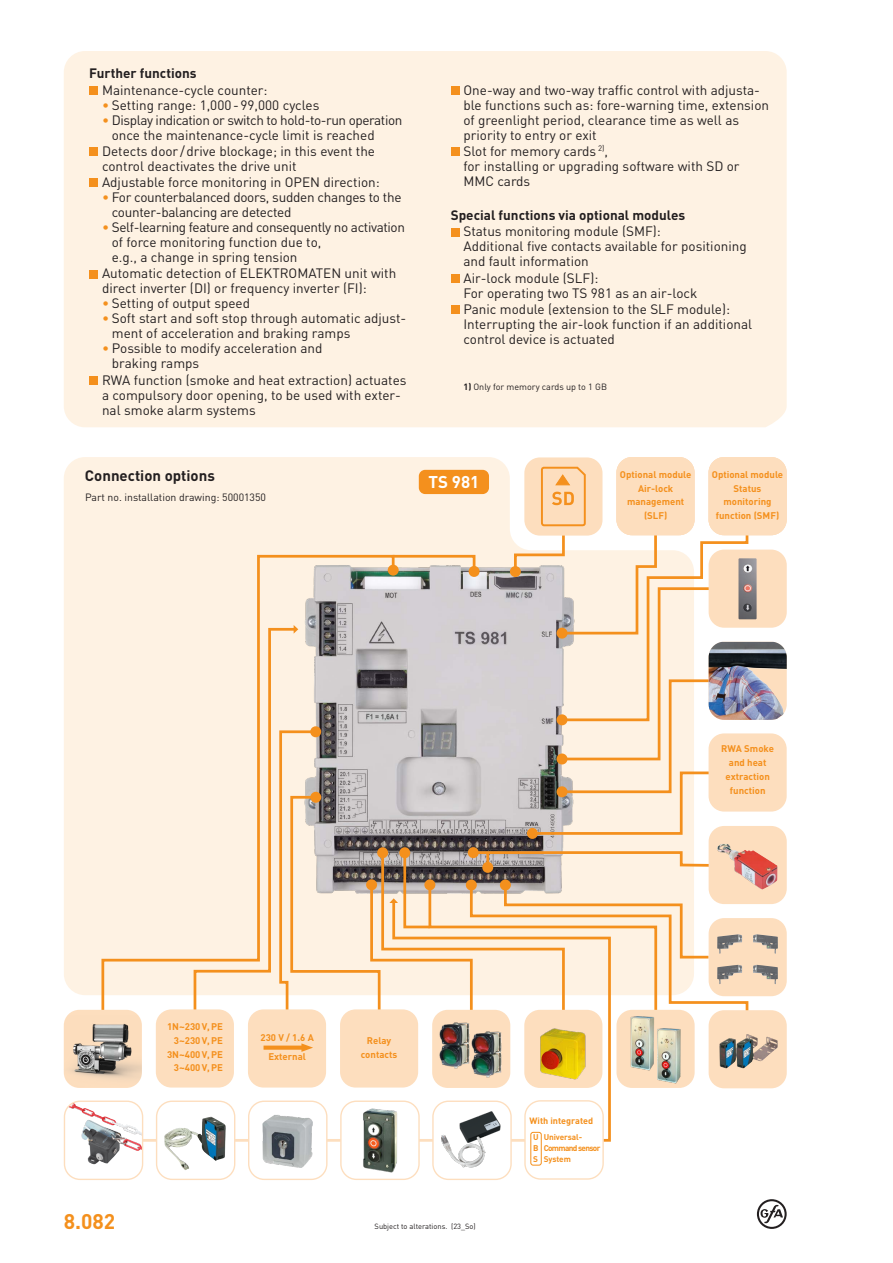
<style>
.page{position:relative;width:893px;height:1263px;background:#fff}
.page>*{position:absolute;margin:0;border:0;box-sizing:border-box;transform-origin:0 0}
.t1{font:700 21px "DIN Pro";color:#f4901d}
.t2{font:700 16.8px "DIN Pro";color:#fff}
.t3{font:700 15px "DIN Pro";color:#231f20}
.t4{font:13.5px/15px "DIN Pro";color:#231f20}
.t5{font:13.5px/15px "DIN Pro";letter-spacing:-.02em;color:#231f20}
.t6{font:13.5px/15px "DIN Pro";letter-spacing:-.03em;color:#231f20}
.t7{font:700 13.5px "DIN Pro";color:#231f20}
.t8{font:10.5px "DIN Pro";color:#231f20}
.t9{font:700 9.6px/13.6px "DIN Pro";color:#f4901d;text-align:center}
.t10{font:9px "DIN Pro";color:#231f20}
.t11{font:700 9px "DIN Pro";color:#f4901d}
.t12{font:700 8.25px/10.9px "DIN Pro";letter-spacing:-.02em;color:#f4901d}
.t13{font:7.5px "DIN Pro";color:#231f20}
.s1{color:#f4901d}
.s2{font-weight:700}
</style>
<div class="page">
<svg style="left:757px;top:1199px;width:30px;height:30px"></svg>
<div style="left:64px;top:51px;width:723px;height:376px;background:#fef2e3;border-radius:21px"></div>
<div style="left:64px;top:457px;width:623px;height:538px;background:#fef2e3"></div>
<div style="left:100px;top:553px;width:92px;height:474px;background:#fef2e3"></div>
<div style="left:709px;top:1010px;width:78px;height:78px;background:#fddebe;border-radius:16px"></div>
<img style="left:719px;top:1034px;width:59px;height:34px">
<div style="left:524px;top:457px;width:78px;height:79px;background:#fddebe;border-radius:16px"></div>
<img style="left:750px;top:642px;width:37px;height:78px">
<div style="left:709px;top:550px;width:78px;height:78px;background:#fddebe;border-radius:16px"></div>
<div style="left:64px;top:1010px;width:78px;height:78px;background:#fddebe;border-radius:16px"></div>
<img style="left:64px;top:1014px;width:78px;height:74px">
<div style="left:709px;top:918px;width:78px;height:78px;background:#fddebe;border-radius:16px"></div>
<svg style="left:391px;top:1027px;width:220px;height:115px"></svg>
<svg style="left:192px;top:466px;width:558px;height:561px;background:#e6d8c9"></svg>
<hr style="left:70px;top:1139px;width:478px;height:3px;background:#fddebe">
<img style="left:738px;top:558px;width:19px;height:61px">
<img style="left:717px;top:934px;width:25px;height:20px">
<img style="left:717px;top:965px;width:25px;height:19px">
<img style="left:753px;top:934px;width:25px;height:20px">
<img style="left:753px;top:965px;width:25px;height:19px">
<div style="left:419px;top:470px;width:70px;height:24px;background:#f4901d;border-radius:6px"></div>
<div style="left:157px;top:1101px;width:78px;height:78px;background:#fff;border-radius:16px"></div>
<img style="left:164px;top:1117px;width:62px;height:53px">
<div style="left:156px;top:1100px;width:79px;height:80px;border:1px solid #fddebe;border-radius:16px"></div>
<img style="left:68px;top:1103px;width:75px;height:61px">
<div style="left:64px;top:1100px;width:79px;height:80px;border:1px solid #fddebe;border-radius:16px"></div>
<div style="left:249px;top:1101px;width:78px;height:78px;background:#fff;border-radius:16px"></div>
<div style="left:248px;top:1100px;width:79px;height:80px;border:1px solid #fddebe;border-radius:16px"></div>
<img style="left:262px;top:1115px;width:51px;height:53px">
<div style="left:709px;top:826px;width:78px;height:78px;background:#fddebe;border-radius:16px"></div>
<img style="left:717px;top:844px;width:60px;height:45px">
<div style="left:432px;top:1010px;width:78px;height:78px;background:#fddebe;border-radius:16px"></div>
<img style="left:440px;top:1022px;width:30px;height:47px">
<img style="left:472px;top:1031px;width:30px;height:47px">
<div style="left:433px;top:1101px;width:78px;height:78px;background:#fff;border-radius:16px"></div>
<img style="left:441px;top:1111px;width:60px;height:57px">
<div style="left:432px;top:1100px;width:80px;height:80px;border:1px solid #fddebe;border-radius:16px"></div>
<div style="left:156px;top:1009px;width:78px;height:78px;background:#fddebe;border-radius:16px"></div>
<div style="left:525px;top:1101px;width:78px;height:78px;background:#fff;border-radius:16px"></div>
<div style="left:524px;top:1100px;width:80px;height:80px;border:1px solid #fddebe;border-radius:16px"></div>
<img style="left:524px;top:1010px;width:78px;height:76px">
<img style="left:342px;top:1101px;width:77px;height:77px">
<div style="left:340px;top:1100px;width:80px;height:80px;border:1px solid #fddebe;border-radius:16px"></div>
<div style="left:616px;top:1010px;width:79px;height:78px;background:#fddebe;border-radius:16px"></div>
<img style="left:657px;top:1027px;width:38px;height:59px">
<img style="left:616px;top:1014px;width:59px;height:60px">
<div style="left:708px;top:457px;width:79px;height:78px;background:#fddebe;border-radius:16px"></div>
<div style="left:616px;top:457px;width:79px;height:78px;background:#fddebe;border-radius:16px"></div>
<div style="left:708px;top:733px;width:79px;height:78px;background:#fddebe;border-radius:16px"></div>
<div style="left:340px;top:1009px;width:78px;height:78px;background:#fddebe;border-radius:16px"></div>
<div style="left:531px;top:1132px;width:10px;height:33px;border:1px solid #f4901d;border-radius:2px"></div>
<div style="left:248px;top:1009px;width:78px;height:78px;background:#fddebe;border-radius:16px"></div>
<div style="left:264px;top:1045px;width:42px;height:5px;background:#f4901d"></div>
<svg style="left:301px;top:1043px;width:12px;height:9px"></svg>
<div style="left:89px;top:86px;width:9px;height:9px;background:#f4901d"></div>
<div style="left:89px;top:147px;width:9px;height:9px;background:#f4901d"></div>
<div style="left:89px;top:179px;width:9px;height:8px;background:#f4901d"></div>
<div style="left:89px;top:270px;width:9px;height:8px;background:#f4901d"></div>
<div style="left:89px;top:376px;width:9px;height:9px;background:#f4901d"></div>
<div style="left:451px;top:86px;width:8px;height:9px;background:#f4901d"></div>
<div style="left:451px;top:147px;width:8px;height:9px;background:#f4901d"></div>
<div style="left:451px;top:228px;width:8px;height:8px;background:#f4901d"></div>
<div style="left:451px;top:274px;width:8px;height:8px;background:#f4901d"></div>
<div style="left:451px;top:305px;width:8px;height:9px;background:#f4901d"></div>
<p class="t7" style="left:89px;top:64px;width:109px">Further functions</p>
<p class="t4" style="left:102px;top:82px;width:167px">Maintenance-cycle counter:</p>
<p class="t4" style="left:102px;top:97px;width:219px"><span class="s1">•</span> Setting range: 1,000-99,000 cycles</p>
<p class="t6" style="left:112px;top:112px;width:292px;text-indent:-10px"><span class="s1">•</span> Display indication or switch to hold-to-run operation once the maintenance-cycle limit is reached</p>
<p class="t4" style="left:102px;top:143px;width:275px">Detects door /drive blockage; in this event the control deactivates the drive unit</p>
<p class="t4" style="left:102px;top:174px;width:279px">Adjustable force monitoring in OPEN direction:</p>
<p class="t5" style="left:112px;top:189px;width:291px;text-indent:-10px"><span class="s1">•</span> For counterbalanced doors, sudden changes to the counter-balancing are detected</p>
<p class="t5" style="left:112px;top:219px;width:295px;text-indent:-10px"><span class="s1">•</span> Self-learning feature and consequently no activation of force monitoring function due to,<br>e.g., a change in spring tension</p>
<p class="t4" style="left:102px;top:266px;width:296px">Automatic detection of ELEKTROMATEN unit with direct inverter (DI) or frequency inverter (FI):</p>
<p class="t4" style="left:102px;top:296px;width:150px"><span class="s1">•</span> Setting of output speed</p>
<p class="t4" style="left:112px;top:311px;width:296px;text-indent:-10px"><span class="s1">•</span> Soft start and soft stop through automatic adjust&shy;ment of acceleration and braking ramps</p>
<p class="t4" style="left:112px;top:341px;width:212px;text-indent:-10px"><span class="s1">•</span> Possible to modify acceleration and braking ramps</p>
<p class="t4" style="left:102px;top:372px;width:306px">RWA function (smoke and heat extraction) actuates a compulsory door opening, to be used with exter&shy;nal smoke alarm systems</p>
<p class="t3" style="left:85px;top:465px;width:131px">Connection options</p>
<p class="t8" style="left:85px;top:490px;width:183px">Part no. installation drawing: 50001350</p>
<p class="t4" style="left:463px;top:82px;width:307px">One-way and two-way traffic control with adjusta&shy;ble functions such as: fore-warning time, extension of greenlight period, clearance time as well as priority to entry or exit</p>
<p class="t4" style="left:463px;top:143px;width:278px">Slot for memory cards <sup>2)</sup>,<br>for installing or upgrading software with SD or<br>MMC cards</p>
<p class="t7" style="left:451px;top:206px;width:236px">Special functions via optional modules</p>
<p class="t4" style="left:463px;top:223px;width:285px">Status monitoring module (SMF):<br>Additional five contacts available for positioning and fault information</p>
<p class="t4" style="left:463px;top:270px;width:235px">Air-lock module (SLF):<br>For operating two TS 981 as an air-lock</p>
<p class="t4" style="left:463px;top:301px;width:290px">Panic module (extension to the SLF module):<br>Interrupting the air-look function if an additional control device is actuated</p>
<p class="t10" style="left:463px;top:380px;width:145px"><span class="s2">1)</span> Only for memory cards up to 1 GB</p>
<p class="t2" style="left:428px;top:471px;width:53px">TS 981</p>
<p class="t9" style="left:620px;top:467px;width:73px">Optional module<br>Air-lock management (SLF)</p>
<p class="t9" style="left:712px;top:467px;width:73px">Optional module<br>Status monitoring function (SMF)</p>
<p class="t9" style="left:721px;top:742px;width:54px">RWA Smoke and heat extraction function</p>
<p class="t9" style="left:167px;top:1020px;width:57px;text-align:right">1N~230V,PE<br>3~230V,PE<br>3N~400V,PE<br>3~400V,PE</p>
<p class="t9" style="left:261px;top:1027px;width:55px;line-height:19.2px">230 V / 1.6 A<br>External</p>
<p class="t9" style="left:361px;top:1033px;width:38px">Relay contacts</p>
<p class="t11" style="left:529px;top:1114px;width:65px">With integrated</p>
<p class="t12" style="left:533px;top:1131px;width:69px">U Universal-<br>B Command sensor<br>S System</p>
<h1 class="t1" style="left:64px;top:1207px;width:53px">8.082</h1>
<p class="t13" style="left:375px;top:1221px;width:103px">Subject to alterations. (23_So)</p>
</div>
